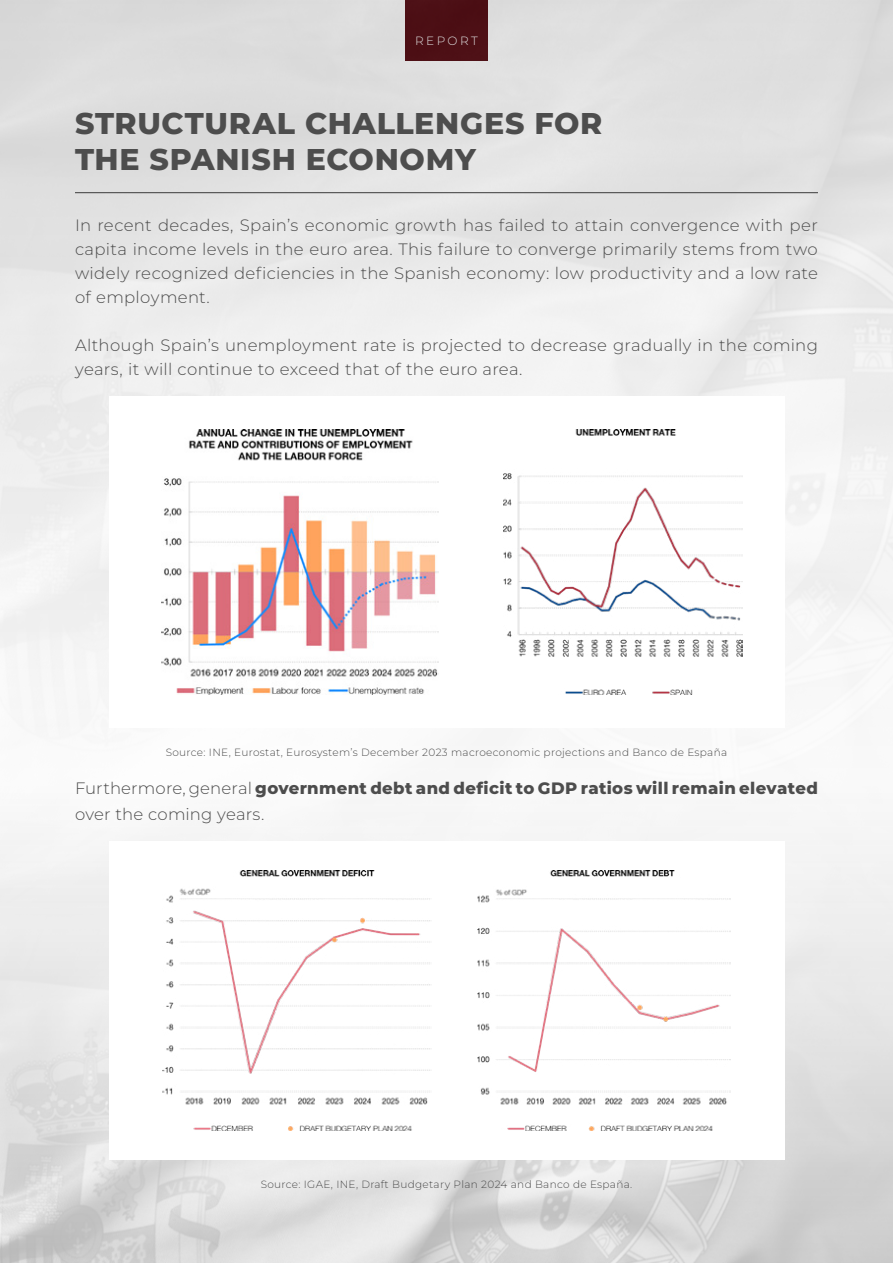
<style>
.page{position:relative;width:893px;height:1263px;background:#fff}
.page>*{position:absolute;margin:0;border:0;box-sizing:border-box;transform-origin:0 0}
.t1{font:800 30px/36px "Montserrat";letter-spacing:.025em;color:#4d4d4d}
.t2{font:300 16.5px/24px "Montserrat";letter-spacing:.02em;color:#4d4d4d;text-align:justify}
.t3{font:800 16.5px/25.5px "Montserrat";letter-spacing:.025em;color:#4d4d4d}
.t4{font:300 12px "Montserrat";letter-spacing:.2em;color:#fff}
.t5{font:300 10.5px "Montserrat";letter-spacing:.03em;color:#4d4d4d}
.s1{font-weight:300}
</style>
<div class="page">
<img style="left:0;top:0;width:893px;height:687px">
<img style="left:0;top:820px;width:893px;height:443px">
<div style="left:109px;top:397px;width:675px;height:331px;background:#fff"></div>
<div style="left:109px;top:841px;width:675px;height:318px;background:#fff"></div>
<hr style="left:75px;top:192px;width:743px;height:1px;background:#4d4d4d">
<img style="left:162px;top:429px;width:276px;height:266px">
<img style="left:503px;top:429px;width:239px;height:266px">
<img style="left:163px;top:870px;width:267px;height:260px">
<img style="left:477px;top:870px;width:253px;height:260px">
<p class="t4" style="left:415px;top:33px;width:64px">REPORT</p>
<h1 class="t1" style="left:75px;top:105px;width:529px">STRUCTURAL CHALLENGES FOR<br>THE SPANISH ECONOMY</h1>
<p class="t2" style="left:75px;top:213px;width:744px">In recent decades, Spain’s economic growth has failed to attain convergence with per capita income levels in the euro area. This failure to converge primarily stems from two widely recognized deficiencies in the Spanish economy: low productivity and a low rate of employment.</p>
<p class="t2" style="left:75px;top:333px;width:744px">Although Spain’s unemployment rate is projected to decrease gradually in the coming years, it will continue to exceed that of the euro area.</p>
<p class="t5" style="left:166px;top:746px;width:563px">Source: INE, Eurostat, Eurosystem’s December 2023 macroeconomic projections and Banco de España</p>
<p class="t3" style="left:75px;top:775px;width:744px"><span class="s1">Furthermore, general</span> government debt and deficit to GDP ratios will remain elevated <span class="s1">over the coming years.</span></p>
<p class="t5" style="left:261px;top:1177px;width:373px">Source: IGAE, INE, Draft Budgetary Plan 2024 and Banco de España.</p>
</div>
